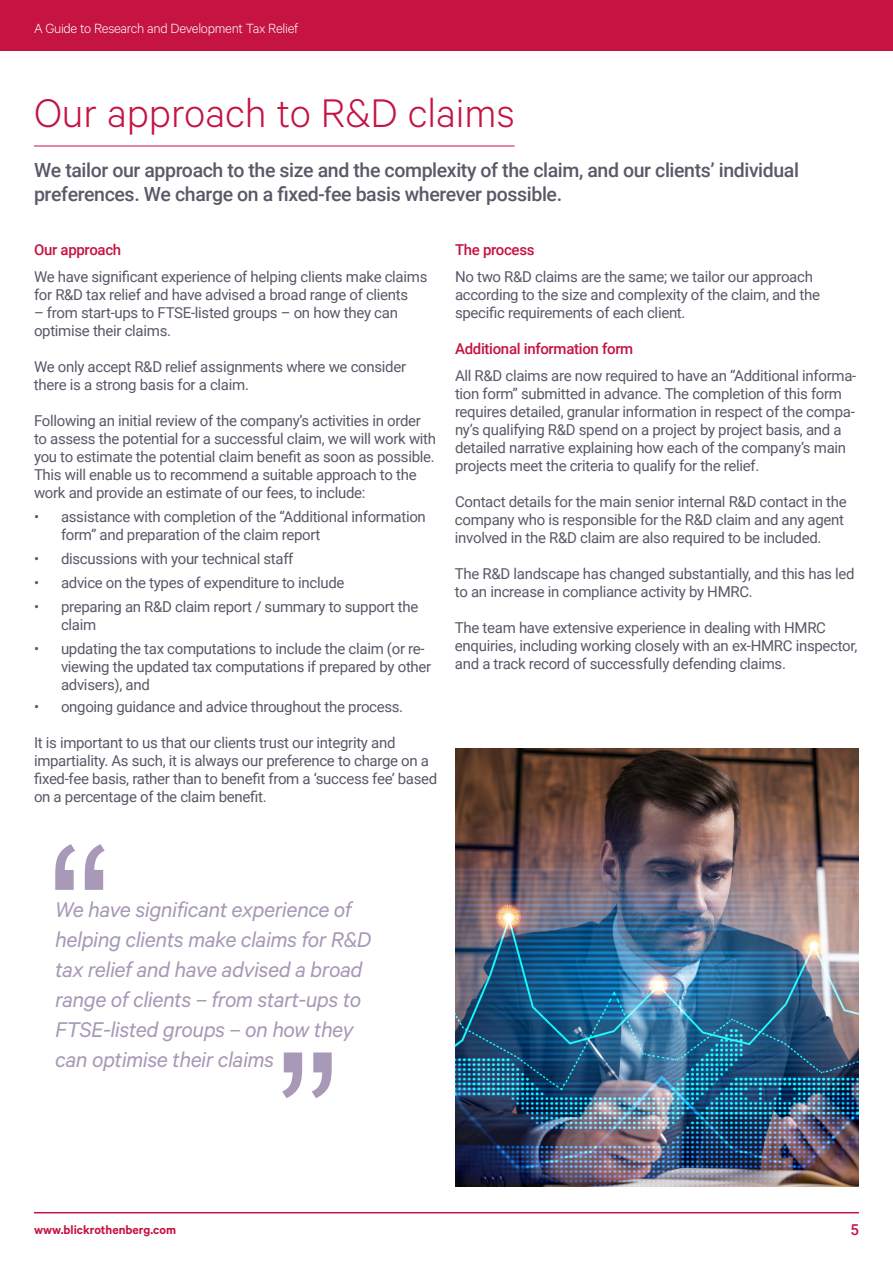
<style>
.page{position:relative;width:893px;height:1263px;background:#fff}
.page>*{position:absolute;margin:0;border:0;box-sizing:border-box;transform-origin:0 0}
.t1{font:300 45px "Calibre";color:#c51342}
.t2{font:italic 24px/30px "Calibre";letter-spacing:-.02em;color:#a799b7}
.t3{font:500 19.5px/24px "Roboto";letter-spacing:-.02em;color:#5c5868}
.t4{font:15px/18px "Roboto";letter-spacing:-.02em;color:#5b5767}
.t5{font:500 15px "Roboto";letter-spacing:-.02em;color:#c51342}
.t6{font:300 15px "Calibre";letter-spacing:-.02em;color:#fff}
.t7{font:600 13.5px "Calibre";color:#c51342}
</style>
<div class="page">
<hr style="left:34px;top:1212px;width:825px;height:1px;background:#c51342">
<div style="left:0;top:0;width:893px;height:51px;background:#c51342"></div>
<svg style="left:55px;top:844px;width:50px;height:46px"></svg>
<svg style="left:282px;top:1052px;width:50px;height:46px"></svg>
<img style="left:455px;top:748px;width:404px;height:438px">
<hr style="left:34px;top:146px;width:480px;height:1px;background:#c51342">
<p class="t6" style="left:34px;top:19px;width:266px">A Guide to Research and Development Tax Relief</p>
<h1 class="t1" style="left:34px;top:87px;width:482px">Our approach to R&amp;D claims</h1>
<h3 class="t3" style="left:34px;top:157px;width:766px">We tailor our approach to the size and the complexity of the claim, and our clients’ individual preferences. We charge on a fixed-fee basis wherever possible.</h3>
<p class="t5" style="left:34px;top:239px;width:89px">Our approach</p>
<p class="t4" style="left:34px;top:267px;width:395px">We have significant experience of helping clients make claims for R&amp;D tax relief and have advised a broad range of clients</p>
<p class="t4" style="left:34px;top:303px;width:365px">– from start-ups to FTSE-listed groups – on how they can optimise their claims.</p>
<p class="t4" style="left:34px;top:357px;width:374px">We only accept R&amp;D relief assignments where we consider there is a strong basis for a claim.</p>
<p class="t5" style="left:455px;top:239px;width:81px">The process</p>
<p class="t4" style="left:455px;top:267px;width:367px">No two R&amp;D claims are the same; we tailor our approach according to the size and complexity of the claim, and the specific requirements of each client.</p>
<p class="t5" style="left:455px;top:338px;width:180px">Additional information form</p>
<p class="t4" style="left:455px;top:366px;width:403px">All R&amp;D claims are now required to have an “Additional informa&shy;tion form” submitted in advance. The completion of this form requires detailed, granular information in respect of the compa&shy;ny’s qualifying R&amp;D spend on a project by project basis, and a detailed narrative explaining how each of the company’s main projects meet the criteria to qualify for the relief.</p>
<p class="t4" style="left:455px;top:492px;width:393px">Contact details for the main senior internal R&amp;D contact in the company who is responsible for the R&amp;D claim and any agent involved in the R&amp;D claim are also required to be included.</p>
<p class="t4" style="left:455px;top:564px;width:401px">The R&amp;D landscape has changed substantially, and this has led to an increase in compliance activity by HMRC.</p>
<p class="t4" style="left:455px;top:618px;width:404px">The team have extensive experience in dealing with HMRC enquiries, including working closely with an ex-HMRC inspector, and a track record of successfully defending claims.</p>
<p class="t4" style="left:34px;top:411px;width:404px">Following an initial review of the company’s activities in order to assess the potential for a successful claim, we will work with you to estimate the potential claim benefit as soon as possible.<br>This will enable us to recommend a suitable approach to the work and provide an estimate of our fees, to include:</p>
<p class="t4" style="left:61px;top:507px;width:366px;text-indent:-27px">• assistance with completion of the “Additional information form” and preparation of the claim report</p>
<p class="t4" style="left:34px;top:549px;width:261px">• discussions with your technical staff</p>
<p class="t4" style="left:34px;top:573px;width:312px">• advice on the types of expenditure to include</p>
<p class="t4" style="left:61px;top:597px;width:359px;text-indent:-27px">• preparing an R&amp;D claim report / summary to support the claim</p>
<p class="t4" style="left:61px;top:639px;width:372px;text-indent:-27px">• updating the tax computations to include the claim (or re&shy;viewing the updated tax computations if prepared by other advisers), and</p>
<p class="t4" style="left:34px;top:697px;width:371px">• ongoing guidance and advice throughout the process.</p>
<p class="t4" style="left:34px;top:733px;width:405px">It is important to us that our clients trust our integrity and impartiality. As such, it is always our preference to charge on a fixed-fee basis, rather than to benefit from a ‘success fee’ based on a percentage of the claim benefit.</p>
<h2 class="t2" style="left:55px;top:894px;width:318px">We have significant experience of helping clients make claims for R&amp;D tax relief and have advised a broad range of clients – from start-ups to<br>FTSE-listed groups – on how they can optimise their claims</h2>
<p class="t7" style="left:34px;top:1221px;width:144px">www.blickrothenberg.com</p>
<p class="t5" style="left:850px;top:1219px;width:10px">5</p>
</div>
